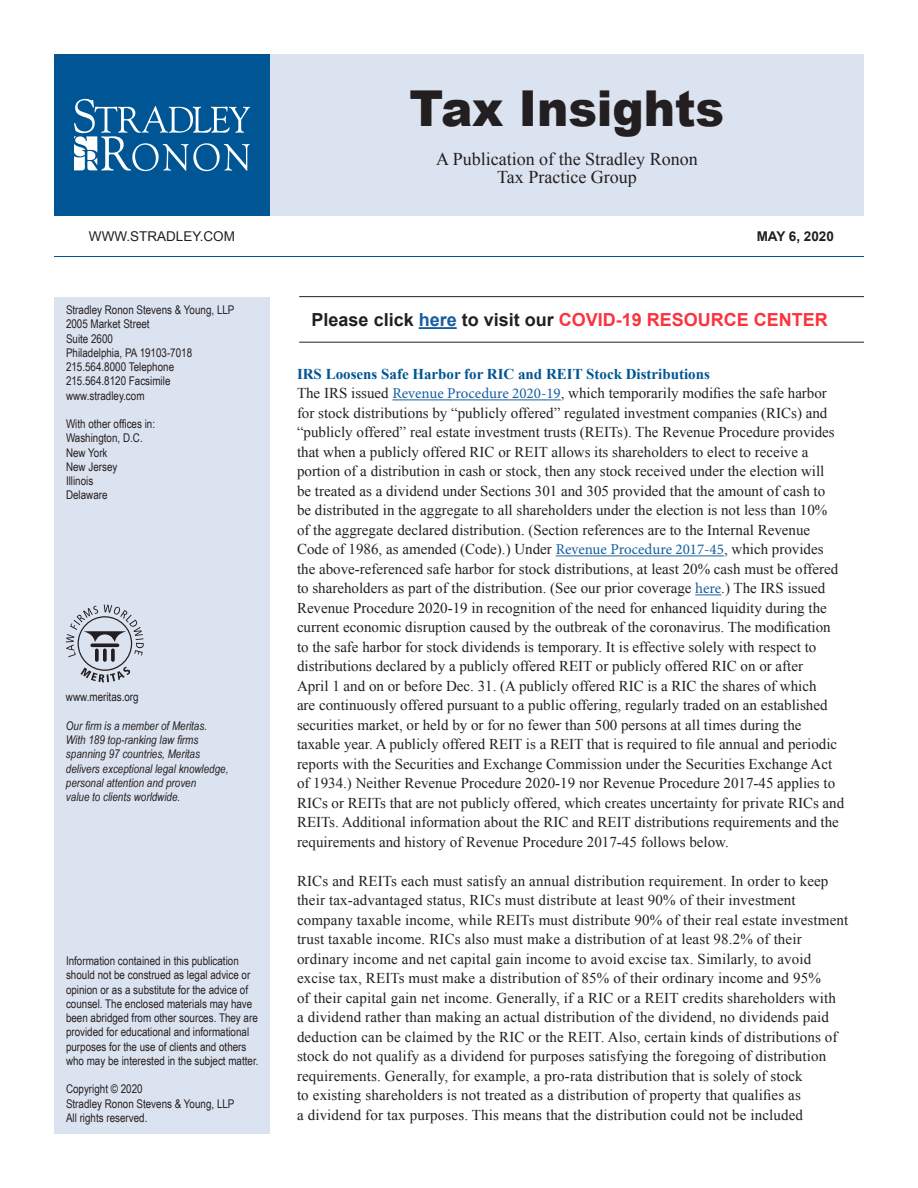
<style>
.page{position:relative;width:918px;height:1188px;background:#fff}
.page>*{position:absolute;margin:0;border:0;box-sizing:border-box;transform-origin:0 0}
.t1{font:900 49.5px "Arial";letter-spacing:-.005em;color:#231f20;scale:.95 1}
.t2{font:700 18px "Arial";color:#fb333e}
.t3{font:18px "Times New Roman";color:#231f20}
.t4{font:15px/19.5px "Times New Roman";color:#231f20}
.t5{font:700 15px "Times New Roman";color:#005594}
.t6{font:13.5px "Arial";color:#231f20}
.t7{font:700 13.5px "Arial";color:#231f20}
.t8{font:12px/14.2px "Arial Narrow";color:#231f20}
.t9{font:italic 12px/14.2px "Arial Narrow";color:#231f20}
.s1{color:#231f20}
.s2{color:#175d9e}
.s3{font-family:"Minion Pro";color:#175d9e}
</style>
<div class="page">
<div style="left:54px;top:54px;width:216px;height:162px;background:#005594"></div>
<svg style="left:74px;top:99px;width:176px;height:72px"></svg>
<div style="left:54px;top:297px;width:216px;height:837px;background:#dce3f0"></div>
<div style="left:270px;top:54px;width:594px;height:162px;background:#dce3f0"></div>
<hr style="left:54px;top:256px;width:810px;height:1px;background:#005594">
<hr style="left:392px;top:400px;width:169px;height:1px;background:#175d9e">
<hr style="left:556px;top:556px;width:168px;height:1px;background:#175d9e">
<svg style="left:695px;top:595px;width:26px;height:1px"></svg>
<svg style="left:66px;top:604px;width:78px;height:78px"></svg>
<hr style="left:299px;top:342px;width:565px;height:1px;background:#231f20">
<hr style="left:419px;top:327px;width:38px;height:2px;background:#175d9e">
<hr style="left:299px;top:296px;width:565px;height:1px;background:#231f20">
<p class="t1" style="left:410px;top:72px;width:333px">Tax Insights</p>
<p class="t3" style="left:436px;top:147px;width:263px">A Publication of the Stradley Ronon</p>
<p class="t3" style="left:497px;top:165px;width:141px">Tax Practice Group</p>
<p class="t6" style="left:89px;top:227px;width:148px">WWW.STRADLEY.COM</p>
<p class="t7" style="left:757px;top:227px;width:79px">MAY 6, 2020</p>
<p class="t8" style="left:66px;top:302px;width:170px">Stradley Ronon Stevens &amp; Young, LLP</p>
<p class="t8" style="left:66px;top:317px;width:85px">2005 Market Street</p>
<p class="t8" style="left:66px;top:331px;width:49px">Suite 2600</p>
<p class="t8" style="left:66px;top:345px;width:128px">Philadelphia, PA 19103-7018</p>
<p class="t8" style="left:66px;top:359px;width:110px">215.564.8000 Telephone</p>
<p class="t8" style="left:66px;top:374px;width:106px">215.564.8120 Facsimile</p>
<p class="t8" style="left:66px;top:388px;width:80px">www.stradley.com</p>
<p class="t8" style="left:66px;top:416px;width:91px">With other offices in:</p>
<p class="t8" style="left:66px;top:431px;width:78px">Washington, D.C.</p>
<p class="t8" style="left:66px;top:445px;width:43px">New York</p>
<p class="t8" style="left:66px;top:459px;width:53px">New Jersey</p>
<p class="t8" style="left:66px;top:473px;width:29px">Illinois</p>
<p class="t8" style="left:66px;top:488px;width:43px">Delaware</p>
<p class="t8" style="left:66px;top:689px;width:74px">www.meritas.org</p>
<p class="t9" style="left:66px;top:718px;width:143px">Our firm is a member of Meritas.</p>
<p class="t9" style="left:66px;top:732px;width:164px">With 189 top-ranking law firms spanning 97 countries, Meritas delivers exceptional legal knowledge, personal attention and proven<br>value to clients worldwide.</p>
<p class="t8" style="left:66px;top:953px;width:194px">Information contained in this publication should not be construed as legal advice or opinion or as a substitute for the advice of counsel. The enclosed materials may have been abridged from other sources. They are provided for educational and informational purposes for the use of clients and others who may be interested in the subject matter.</p>
<p class="t8" style="left:66px;top:1082px;width:78px">Copyright © 2020</p>
<p class="t8" style="left:66px;top:1096px;width:170px">Stradley Ronon Stevens &amp; Young, LLP</p>
<p class="t8" style="left:66px;top:1110px;width:83px">All rights reserved.</p>
<p class="t2" style="left:312px;top:308px;width:518px"><span class="s1">Please click</span> <span class="s2">here</span> <span class="s1">to visit our</span> COVID-19 RESOURCE CENTER</p>
<p class="t5" style="left:297px;top:364px;width:414px">IRS Loosens Safe Harbor for RIC and REIT Stock Distributions</p>
<p class="t4" style="left:297px;top:383px;width:549px">The IRS issued <span class="s3">Revenue Procedure 2020-19</span>, which temporarily modifies the safe harbor for stock distributions by “publicly offered” regulated investment companies (RICs) and “publicly offered” real estate investment trusts (REITs). The Revenue Procedure provides that when a publicly offered RIC or REIT allows its shareholders to elect to receive a portion of a distribution in cash or stock, then any stock received under the election will<br>be treated as a dividend under Sections 301 and 305 provided that the amount of cash to<br>be distributed in the aggregate to all shareholders under the election is not less than 10%<br>of the aggregate declared distribution. (Section references are to the Internal Revenue Code of 1986, as amended (Code).) Under <span class="s3">Revenue Procedure 2017-45</span>, which provides the above-referenced safe harbor for stock distributions, at least 20% cash must be offered to shareholders as part of the distribution. (See our prior coverage <span class="s3">here</span>.) The IRS issued Revenue Procedure 2020-19 in recognition of the need for enhanced liquidity during the current economic disruption caused by the outbreak of the coronavirus. The modification to the safe harbor for stock dividends is temporary. It is effective solely with respect to distributions declared by a publicly offered REIT or publicly offered RIC on or after<br>April 1 and on or before Dec. 31. (A publicly offered RIC is a RIC the shares of which<br>are continuously offered pursuant to a public offering, regularly traded on an established securities market, or held by or for no fewer than 500 persons at all times during the taxable year. A publicly offered REIT is a REIT that is required to file annual and periodic reports with the Securities and Exchange Commission under the Securities Exchange Act of 1934.) Neither Revenue Procedure 2020-19 nor Revenue Procedure 2017-45 applies to RICs or REITs that are not publicly offered, which creates uncertainty for private RICs and REITs. Additional information about the RIC and REIT distributions requirements and the requirements and history of Revenue Procedure 2017-45 follows below.</p>
<p class="t4" style="left:297px;top:871px;width:553px">RICs and REITs each must satisfy an annual distribution requirement. In order to keep their tax-advantaged status, RICs must distribute at least 90% of their investment company taxable income, while REITs must distribute 90% of their real estate investment trust taxable income. RICs also must make a distribution of at least 98.2% of their ordinary income and net capital gain income to avoid excise tax. Similarly, to avoid excise tax, REITs must make a distribution of 85% of their ordinary income and 95%<br>of their capital gain net income. Generally, if a RIC or a REIT credits shareholders with<br>a dividend rather than making an actual distribution of the dividend, no dividends paid deduction can be claimed by the RIC or the REIT. Also, certain kinds of distributions of stock do not qualify as a dividend for purposes satisfying the foregoing of distribution requirements. Generally, for example, a pro-rata distribution that is solely of stock<br>to existing shareholders is not treated as a distribution of property that qualifies as<br>a dividend for tax purposes. This means that the distribution could not be included</p>
</div>
